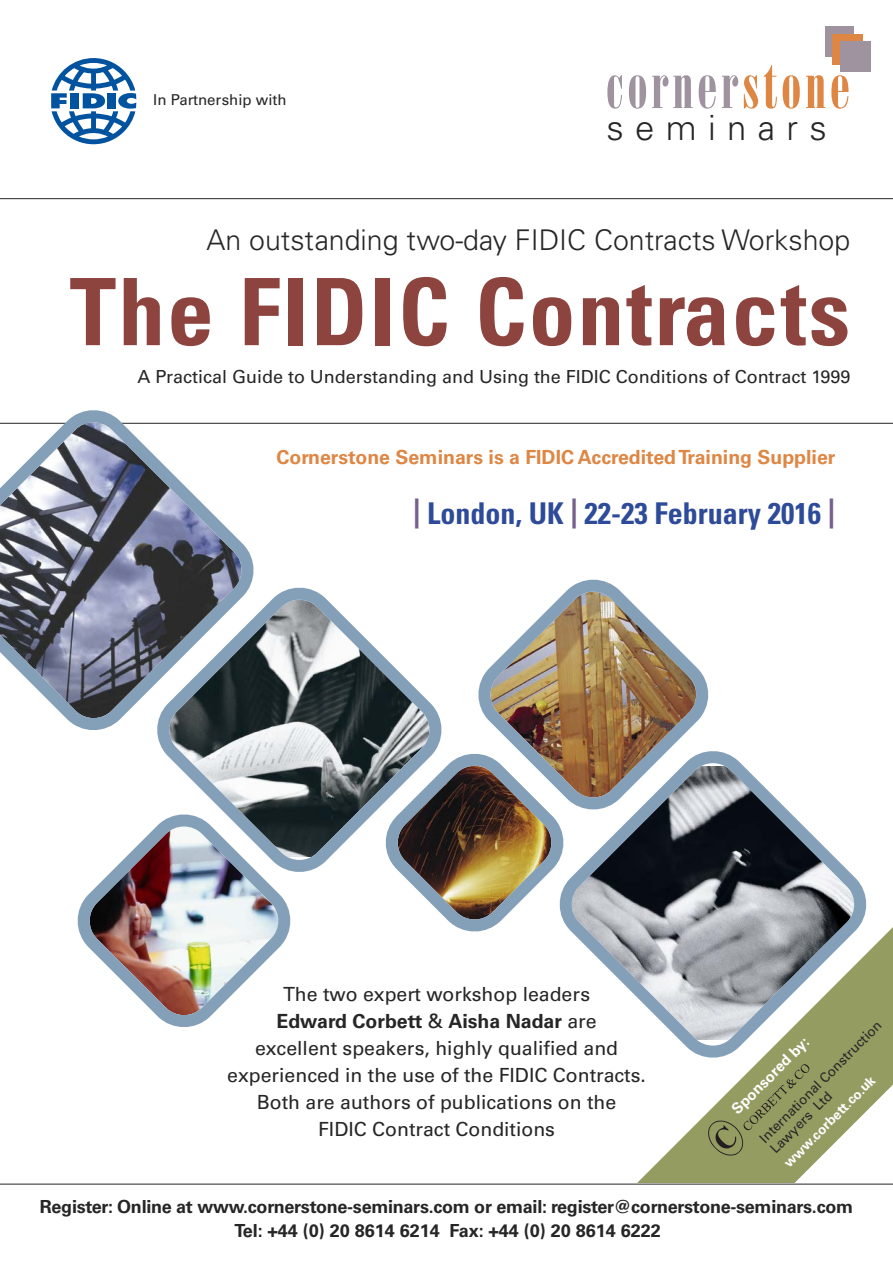
<style>
.page{position:relative;width:893px;height:1263px;background:#fff}
.page>*{position:absolute;margin:0;border:0;box-sizing:border-box;transform-origin:0 0}
.t1{font:700 condensed 93px "Univers";letter-spacing:.025em;color:#8d443f}
.t2{font:62.25px "Bodoni Poster Compressed";letter-spacing:.06em;color:#9f939f}
.t3{font:300 34.8px "Univers";letter-spacing:.325em;color:#272627}
.t4{font:700 condensed 30px "Univers";color:#2e4b9a}
.t5{font:300 28.5px "Univers";color:#272627}
.t6{font:19.5px/27px "Univers";color:#272627;text-align:center}
.t7{font:700 19.5px "Univers";color:#de8745}
.t8{font:700 18px/24px "Univers";letter-spacing:-.015em;color:#272627;text-align:center}
.t9{font:18px "Univers";color:#272627}
.t10{font:15px "Univers";color:#272627}
.t11{font:700 15px "Univers";color:#fff}
.t12{font:13.5px/15px "Univers";color:#272627}
.t13{font:700 13.5px "Univers";color:#fff}
.s1{color:#de8745}
.s2{color:#76608c}
.s3{font-weight:700}
</style>
<div class="page">
<hr style="left:0;top:198px;width:893px;height:1px;background:#272627">
<hr style="left:0;top:423px;width:893px;height:1px;background:#272627">
<div style="left:825px;top:26px;width:29px;height:31px;background:#9f939f"></div>
<div style="left:833px;top:34px;width:30px;height:30px;background:#de8745"></div>
<div style="left:840px;top:42px;width:31px;height:30px;background:#9f939f"></div>
<svg style="left:157px;top:587px;width:225px;height:285px"></svg>
<svg style="left:0;top:410px;width:257px;height:324px"></svg>
<img style="left:382px;top:655px;width:174px;height:277px">
<img style="left:475px;top:579px;width:234px;height:234px">
<svg style="left:556px;top:747px;width:287px;height:248px"></svg>
<img style="left:77px;top:811px;width:217px;height:216px">
<svg style="left:51px;top:58px;width:85px;height:86px"></svg>
<svg style="left:635px;top:866px;width:258px;height:318px"></svg>
<hr style="left:0;top:1184px;width:893px;height:1px;background:#272627">
<svg style="left:706px;top:1064px;width:103px;height:94px;background:#9ca373"></svg>
<p class="t10" style="left:153px;top:94px;width:135px">In Partnership with</p>
<h2 class="t2" style="left:606px;top:63px;width:246px">corner<span class="s1">stone</span></h2>
<h3 class="t3" style="left:606px;top:115px;width:222px">seminars</h3>
<h3 class="t5" style="left:207px;top:230px;width:645px">An outstanding two-day FIDIC Contracts Workshop</h3>
<h1 class="t1" style="left:70px;top:278px;width:782px">The FIDIC Contracts</h1>
<p class="t9" style="left:138px;top:370px;width:714px">A Practical Guide to Understanding and Using the FIDIC Conditions of Contract 1999</p>
<p class="t7" style="left:276px;top:450px;width:560px">Cornerstone Seminars is a FIDIC AccreditedTraining Supplier</p>
<h3 class="t4" style="left:413px;top:502px;width:424px"><span class="s2">|</span> London, UK <span class="s2">|</span> 22-23 February 2016 <span class="s2">|</span></h3>
<p class="t6" style="left:227px;top:982px;width:420px">The two expert workshop leaders<br><span class="s3">Edward Corbett</span> &amp; <span class="s3">Aisha Nadar</span> are<br>excellent speakers, highly qualified and experienced in the use of the FIDIC Contracts.<br>Both are authors of publications on the<br>FIDIC Contract Conditions</p>
<p class="t12" style="left:757px;top:1136px;width:168px;rotate:-45deg">International Construction<br>Lawyers Ltd</p>
<p class="t11" style="left:730px;top:1108px;width:104px;rotate:-45deg">Sponsored by:</p>
<p class="t13" style="left:783px;top:1161px;width:124px;rotate:-45deg">www.corbett.co.uk</p>
<p class="t8" style="left:40px;top:1196px;width:815px">Register: Online at www.cornerstone-seminars.com or email: register@cornerstone-seminars.com<br>Tel: +44 (0) 20 8614 6214 Fax: +44 (0) 20 8614 6222</p>
</div>
